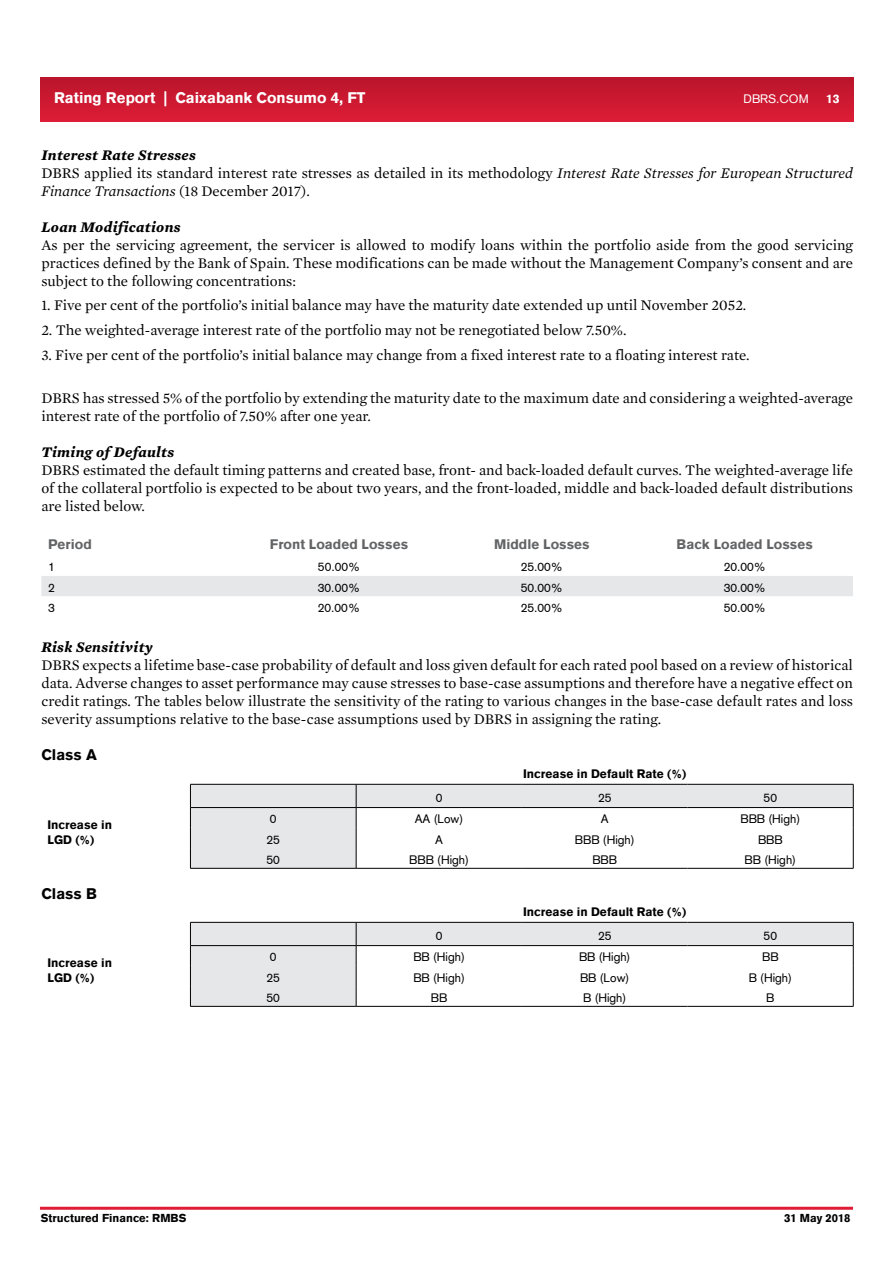
<style>
.page{position:relative;width:893px;height:1263px;background:#fff}
.page>*{position:absolute;margin:0;border:0;box-sizing:border-box;transform-origin:0 0}
.t1{font:15px/18px "Mercury Text G1";color:#000;text-align:justify}
.t2{font:italic 700 15px "Mercury Text G1";letter-spacing:.02em;color:#000}
.t3{font:900 15px "Akzidenz Grotesk";color:#fff}
.t4{font:900 15px "Akzidenz Grotesk";color:#000}
.t5{font:900 13.5px "Akzidenz Grotesk";color:#636466}
.t6{font:12px "Akzidenz Grotesk";color:#000}
.t7{font:900 12px/14.4px "Akzidenz Grotesk";color:#000}
.t8{font:12px "Akzidenz Grotesk";color:#fff}
.t9{font:900 12px "Akzidenz Grotesk";color:#fff}
.t10{font:900 11.25px "Akzidenz Grotesk";color:#000}
.s1{font-weight:700;font-style:italic}
.s2{font-style:italic}
</style>
<div class="page">
<div style="left:40px;top:77px;width:813px;height:45px;background:linear-gradient(to bottom,#b9152b,#dd1d36)"></div>
<hr style="left:40px;top:1207px;width:813px;height:3px;background:#df1d36">
<div style="left:41px;top:576px;width:812px;height:20px;background:#e6e7e8"></div>
<svg style="left:191px;top:785px;width:662px;height:83px"></svg>
<hr style="left:356px;top:868px;width:166px;height:1px;background:#000">
<hr style="left:522px;top:868px;width:166px;height:1px;background:#000">
<hr style="left:688px;top:868px;width:165px;height:1px;background:#000">
<hr style="left:356px;top:784px;width:166px;height:1px;background:#000">
<hr style="left:522px;top:784px;width:166px;height:1px;background:#000">
<hr style="left:688px;top:784px;width:165px;height:1px;background:#000">
<svg style="left:853px;top:784px;width:1px;height:84px"></svg>
<hr style="left:356px;top:807px;width:166px;height:1px;background:#000">
<hr style="left:522px;top:807px;width:166px;height:1px;background:#000">
<hr style="left:688px;top:807px;width:165px;height:1px;background:#000">
<hr style="left:190px;top:784px;width:166px;height:1px;background:#000">
<hr style="left:190px;top:807px;width:166px;height:1px;background:#000">
<svg style="left:190px;top:784px;width:1px;height:84px"></svg>
<svg style="left:356px;top:784px;width:1px;height:84px"></svg>
<hr style="left:190px;top:868px;width:166px;height:1px;background:#000">
<svg style="left:191px;top:923px;width:662px;height:83px"></svg>
<hr style="left:356px;top:1006px;width:166px;height:1px;background:#000">
<hr style="left:522px;top:1006px;width:166px;height:1px;background:#000">
<hr style="left:688px;top:1006px;width:165px;height:1px;background:#000">
<hr style="left:356px;top:922px;width:166px;height:1px;background:#000">
<hr style="left:522px;top:922px;width:166px;height:1px;background:#000">
<hr style="left:688px;top:922px;width:165px;height:1px;background:#000">
<svg style="left:853px;top:922px;width:1px;height:84px"></svg>
<hr style="left:356px;top:945px;width:166px;height:1px;background:#000">
<hr style="left:522px;top:945px;width:166px;height:1px;background:#000">
<hr style="left:688px;top:945px;width:165px;height:1px;background:#000">
<hr style="left:190px;top:922px;width:166px;height:1px;background:#000">
<hr style="left:190px;top:945px;width:166px;height:1px;background:#000">
<svg style="left:190px;top:922px;width:1px;height:84px"></svg>
<svg style="left:356px;top:922px;width:1px;height:84px"></svg>
<hr style="left:190px;top:1006px;width:166px;height:1px;background:#000">
<p class="t3" style="left:54px;top:88px;width:313px">Rating Report | Caixabank Consumo 4, FT</p>
<p class="t8" style="left:743px;top:91px;width:67px">DBRS.COM</p>
<p class="t9" style="left:826px;top:91px;width:15px">13</p>
<p class="t1" style="left:41px;top:146px;width:813px;text-align:left"><span class="s1">Interest Rate Stresses<br></span>DBRS applied its standard interest rate stresses as detailed in its methodology <span class="s2">Interest Rate Stresses for European Structured<br>Finance Transactions</span> (18 December 2017).</p>
<p class="t2" style="left:41px;top:217px;width:141px">Loan Modifications</p>
<p class="t1" style="left:41px;top:236px;width:813px">As per the servicing agreement, the servicer is allowed to modify loans within the portfolio aside from the good servicing practices defined by the Bank of Spain. These modifications can be made without the Management Company’s consent and are subject to the following concentrations:</p>
<p class="t1" style="left:41px;top:296px;width:706px">1. Five per cent of the portfolio’s initial balance may have the maturity date extended up until November 2052.</p>
<p class="t1" style="left:41px;top:321px;width:587px">2. The weighted-average interest rate of the portfolio may not be renegotiated below 7.50%.</p>
<p class="t1" style="left:41px;top:346px;width:710px">3. Five per cent of the portfolio’s initial balance may change from a fixed interest rate to a floating interest rate.</p>
<p class="t1" style="left:41px;top:389px;width:813px">DBRS has stressed 5% of the portfolio by extending the maturity date to the maximum date and considering a weighted-average interest rate of the portfolio of 7.50% after one year.</p>
<p class="t2" style="left:41px;top:442px;width:134px">Timing of Defaults</p>
<p class="t1" style="left:41px;top:461px;width:813px">DBRS estimated the default timing patterns and created base, front- and back-loaded default curves. The weighted-average life of the collateral portfolio is expected to be about two years, and the front-loaded, middle and back-loaded default distributions are listed below.</p>
<p class="t5" style="left:48px;top:535px;width:45px">Period</p>
<p class="t5" style="left:270px;top:535px;width:140px">Front Loaded Losses</p>
<p class="t5" style="left:494px;top:535px;width:97px">Middle Losses</p>
<p class="t5" style="left:677px;top:535px;width:138px">Back Loaded Losses</p>
<p class="t6" style="left:48px;top:559px;width:8px">1</p>
<p class="t6" style="left:318px;top:559px;width:44px">50.00%</p>
<p class="t6" style="left:521px;top:559px;width:44px">25.00%</p>
<p class="t6" style="left:724px;top:559px;width:44px">20.00%</p>
<p class="t6" style="left:48px;top:580px;width:8px">2</p>
<p class="t6" style="left:318px;top:580px;width:44px">30.00%</p>
<p class="t6" style="left:521px;top:580px;width:44px">50.00%</p>
<p class="t6" style="left:724px;top:580px;width:44px">30.00%</p>
<p class="t6" style="left:48px;top:600px;width:8px">3</p>
<p class="t6" style="left:318px;top:600px;width:44px">20.00%</p>
<p class="t6" style="left:521px;top:600px;width:44px">25.00%</p>
<p class="t6" style="left:724px;top:600px;width:44px">50.00%</p>
<p class="t2" style="left:41px;top:638px;width:113px">Risk Sensitivity</p>
<p class="t1" style="left:41px;top:656px;width:813px">DBRS expects a lifetime base-case probability of default and loss given default for each rated pool based on a review of historical data. Adverse changes to asset performance may cause stresses to base-case assumptions and therefore have a negative effect on credit ratings. The tables below illustrate the sensitivity of the rating to various changes in the base-case default rates and loss severity assumptions relative to the base-case assumptions used by DBRS in assigning the rating.</p>
<p class="t4" style="left:41px;top:745px;width:57px">Class A</p>
<p class="t7" style="left:523px;top:767px;width:165px">Increase in Default Rate (%)</p>
<p class="t6" style="left:436px;top:789px;width:8px">0</p>
<p class="t6" style="left:598px;top:789px;width:15px">25</p>
<p class="t6" style="left:764px;top:789px;width:15px">50</p>
<p class="t7" style="left:47px;top:818px;width:66px">Increase in<br>LGD (%)</p>
<p class="t6" style="left:270px;top:811px;width:8px">0</p>
<p class="t6" style="left:415px;top:811px;width:50px">AA (Low)</p>
<p class="t6" style="left:601px;top:811px;width:9px">A</p>
<p class="t6" style="left:740px;top:811px;width:61px">BBB (High)</p>
<p class="t6" style="left:267px;top:831px;width:15px">25</p>
<p class="t6" style="left:435px;top:831px;width:9px">A</p>
<p class="t6" style="left:575px;top:831px;width:61px">BBB (High)</p>
<p class="t6" style="left:758px;top:831px;width:26px">BBB</p>
<p class="t6" style="left:267px;top:852px;width:15px">50</p>
<p class="t6" style="left:409px;top:852px;width:61px">BBB (High)</p>
<p class="t6" style="left:592px;top:852px;width:26px">BBB</p>
<p class="t6" style="left:745px;top:852px;width:53px">BB (High)</p>
<p class="t4" style="left:41px;top:883px;width:57px">Class B</p>
<p class="t7" style="left:47px;top:956px;width:66px">Increase in<br>LGD (%)</p>
<p class="t7" style="left:523px;top:905px;width:165px">Increase in Default Rate (%)</p>
<p class="t6" style="left:436px;top:927px;width:8px">0</p>
<p class="t6" style="left:598px;top:927px;width:15px">25</p>
<p class="t6" style="left:764px;top:927px;width:15px">50</p>
<p class="t6" style="left:270px;top:949px;width:8px">0</p>
<p class="t6" style="left:413px;top:949px;width:53px">BB (High)</p>
<p class="t6" style="left:579px;top:949px;width:53px">BB (High)</p>
<p class="t6" style="left:762px;top:949px;width:18px">BB</p>
<p class="t6" style="left:267px;top:969px;width:15px">25</p>
<p class="t6" style="left:413px;top:969px;width:53px">BB (High)</p>
<p class="t6" style="left:580px;top:969px;width:51px">BB (Low)</p>
<p class="t6" style="left:749px;top:969px;width:45px">B (High)</p>
<p class="t6" style="left:267px;top:990px;width:15px">50</p>
<p class="t6" style="left:431px;top:990px;width:18px">BB</p>
<p class="t6" style="left:583px;top:990px;width:45px">B (High)</p>
<p class="t6" style="left:766px;top:990px;width:10px">B</p>
<p class="t10" style="left:41px;top:1210px;width:147px">Structured Finance: RMBS</p>
<p class="t10" style="left:784px;top:1210px;width:68px">31 May 2018</p>
</div>
